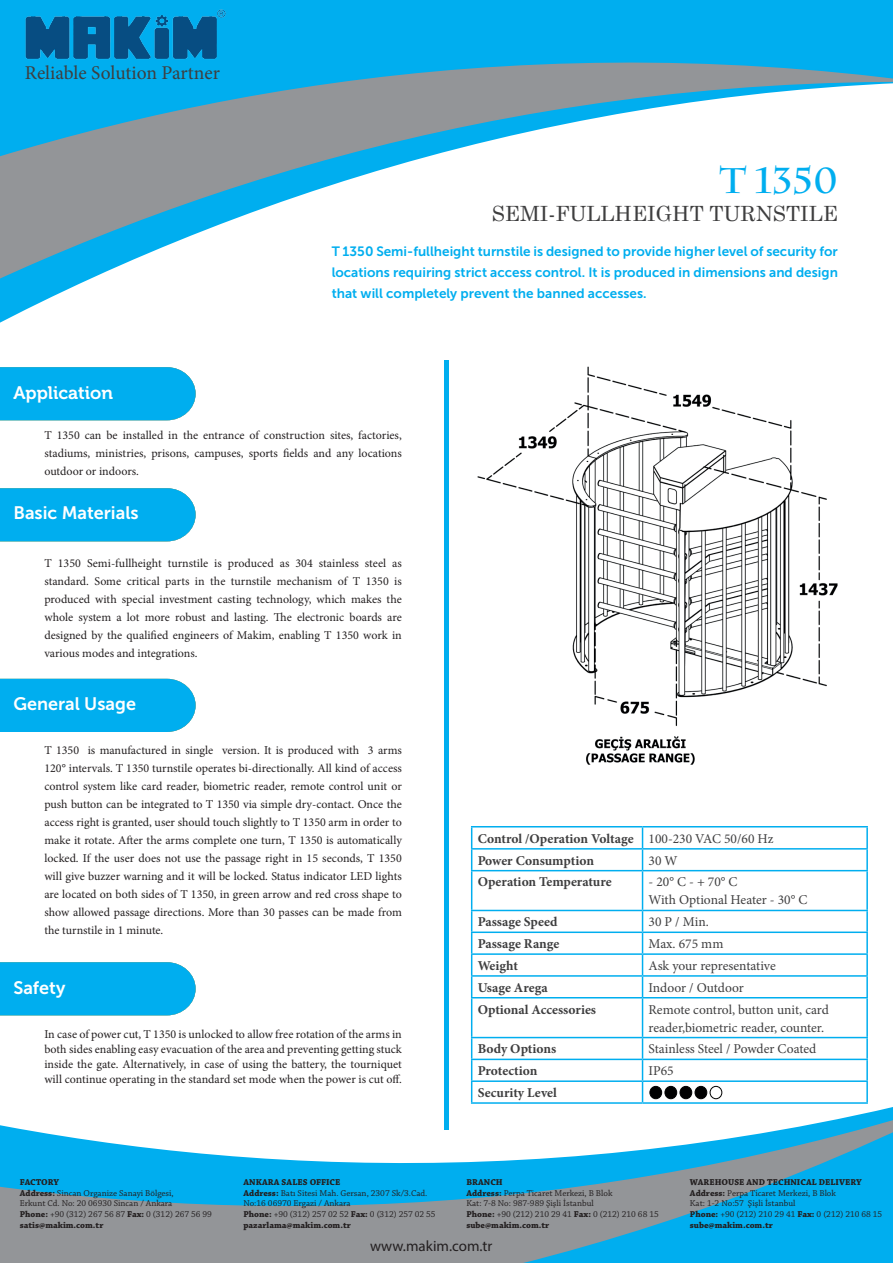
<style>
.page{position:relative;width:893px;height:1263px;background:#fff}
.page>*{position:absolute;margin:0;border:0;box-sizing:border-box;transform-origin:0 0}
.t1{font:700 36px "Charlemagne Std";color:#00aeef}
.t2{font:21px "Century Schoolbook";color:#3e3e3f}
.t3{font:19.5px "Minion Pro";color:#3e3e3f}
.t4{font:18px "Museo Sans 700";color:#fff}
.t5{font:18px "Museo 700";color:#fff}
.t6{font:15px "Myriad Pro";color:#231f20}
.t7{font:13.5px/21px "Museo Sans 700";color:#00aeef;text-align:justify}
.t8{font:13.5px/18px "Minion Pro";color:#3e3e3f}
.t9{font:700 13.5px/22px "Minion Pro";color:#3e3e3f}
.t10{font:12px/18px "Minion Pro";color:#231f20;text-align:justify}
.t11{font:9px/10.8px "Chaparral Pro";color:#231f20}
.s1{font-weight:400}
.s2{font-weight:700}
</style>
<div class="page">
<svg style="left:642px;top:827px;width:1px;height:43px"></svg>
<hr style="left:642px;top:871px;width:1px;height:39px;background:#00aeef">
<svg style="left:642px;top:911px;width:1px;height:86px"></svg>
<hr style="left:642px;top:998px;width:1px;height:39px;background:#00aeef">
<svg style="left:642px;top:1038px;width:1px;height:37px"></svg>
<hr style="left:866px;top:849px;width:2px;height:21px;background:#00aeef">
<hr style="left:866px;top:911px;width:2px;height:20px;background:#00aeef">
<hr style="left:866px;top:933px;width:2px;height:20px;background:#00aeef">
<hr style="left:866px;top:955px;width:2px;height:20px;background:#00aeef">
<svg style="left:471px;top:911px;width:1px;height:86px"></svg>
<hr style="left:866px;top:977px;width:2px;height:20px;background:#00aeef">
<hr style="left:471px;top:826px;width:171px;height:1px;background:#00aeef">
<svg style="left:471px;top:827px;width:1px;height:43px"></svg>
<hr style="left:642px;top:826px;width:226px;height:1px;background:#00aeef">
<hr style="left:866px;top:827px;width:2px;height:21px;background:#00aeef">
<hr style="left:471px;top:848px;width:171px;height:1px;background:#00aeef">
<hr style="left:642px;top:848px;width:226px;height:1px;background:#00aeef">
<hr style="left:471px;top:870px;width:171px;height:1px;background:#00aeef">
<hr style="left:471px;top:871px;width:1px;height:39px;background:#00aeef">
<hr style="left:642px;top:870px;width:226px;height:1px;background:#00aeef">
<hr style="left:866px;top:871px;width:2px;height:39px;background:#00aeef">
<hr style="left:471px;top:910px;width:171px;height:1px;background:#00aeef">
<hr style="left:642px;top:910px;width:226px;height:1px;background:#00aeef">
<hr style="left:471px;top:931px;width:171px;height:2px;background:#00aeef">
<hr style="left:642px;top:931px;width:226px;height:2px;background:#00aeef">
<hr style="left:471px;top:953px;width:171px;height:2px;background:#00aeef">
<hr style="left:642px;top:953px;width:226px;height:2px;background:#00aeef">
<hr style="left:471px;top:975px;width:171px;height:2px;background:#00aeef">
<hr style="left:642px;top:975px;width:226px;height:2px;background:#00aeef">
<hr style="left:471px;top:997px;width:171px;height:1px;background:#00aeef">
<hr style="left:471px;top:998px;width:1px;height:39px;background:#00aeef">
<hr style="left:642px;top:997px;width:226px;height:1px;background:#00aeef">
<hr style="left:866px;top:998px;width:2px;height:39px;background:#00aeef">
<hr style="left:471px;top:1037px;width:171px;height:1px;background:#00aeef">
<hr style="left:642px;top:1037px;width:226px;height:1px;background:#00aeef">
<hr style="left:866px;top:1038px;width:2px;height:21px;background:#00aeef">
<hr style="left:471px;top:1059px;width:171px;height:1px;background:#00aeef">
<hr style="left:642px;top:1059px;width:226px;height:1px;background:#00aeef">
<hr style="left:866px;top:1060px;width:2px;height:20px;background:#00aeef">
<svg style="left:471px;top:1038px;width:1px;height:37px"></svg>
<svg style="left:470px;top:1075px;width:398px;height:12px"></svg>
<svg style="left:0;top:186px;width:329px;height:124px"></svg>
<svg style="left:0;top:0;width:893px;height:186px"></svg>
<div style="left:0;top:367px;width:196px;height:53px;background:#00aeef"></div>
<div style="left:444px;top:360px;width:5px;height:770px;background:#00aeef"></div>
<img style="left:478px;top:366px;width:360px;height:399px">
<svg style="left:0;top:1088px;width:893px;height:175px"></svg>
<img style="left:23px;top:7px;width:204px;height:55px">
<div style="left:0;top:488px;width:196px;height:53px;background:#00aeef"></div>
<div style="left:0;top:679px;width:196px;height:53px;background:#00aeef"></div>
<div style="left:0;top:962px;width:196px;height:53px;background:#00aeef"></div>
<h3 class="t3" style="left:25px;top:60px;width:197px">Reliable Solution Partner</h3>
<h1 class="t1" style="left:719px;top:159px;width:120px">T 1350</h1>
<h2 class="t2" style="left:492px;top:196px;width:348px">SEMI-FULLHEIGHT TURNSTILE</h2>
<p class="t7" style="left:332px;top:240px;width:508px">T 1350 Semi-fullheight turnstile is designed to provide higher level of security for locations requiring strict access control. It is produced in dimensions and design that will completely prevent the banned accesses.</p>
<h3 class="t5" style="left:13px;top:383px;width:101px">Application</h3>
<p class="t10" style="left:44px;top:426px;width:359px">T 1350 can be installed in the entrance of construction sites, factories, stadiums, ministries, prisons, campuses, sports fields and any locations outdoor or indoors.</p>
<h3 class="t4" style="left:13px;top:502px;width:127px">Basic Materials</h3>
<p class="t10" style="left:44px;top:555px;width:359px">T 1350 Semi-fullheight turnstile is produced as 304 stainless steel as standard. Some critical parts in the turnstile mechanism of T 1350 is produced with special investment casting technology, which makes the whole system a lot more robust and lasting. The electronic boards are designed by the qualified engineers of Makim, enabling T 1350 work in various modes and integrations.</p>
<h3 class="t4" style="left:13px;top:694px;width:124px">General Usage</h3>
<p class="t10" style="left:44px;top:741px;width:359px">T 1350 is manufactured in single version. It is produced with 3 arms 120° intervals. T 1350 turnstile operates bi-directionally. All kind of access control system like card reader, biometric reader, remote control unit or push button can be integrated to T 1350 via simple dry-contact. Once the access right is granted, user should touch slightly to T 1350 arm in order to make it rotate. After the arms complete one turn, T 1350 is automatically locked. If the user does not use the passage right in 15 seconds, T 1350 will give buzzer warning and it will be locked. Status indicator LED lights are located on both sides of T 1350, in green arrow and red cross shape to show allowed passage directions. More than 30 passes can be made from the turnstile in 1 minute.</p>
<h3 class="t4" style="left:13px;top:977px;width:53px">Safety</h3>
<p class="t10" style="left:44px;top:1026px;width:359px;line-height:15px">In case of power cut, T 1350 is unlocked to allow free rotation of the arms in both sides enabling easy evacuation of the area and preventing getting stuck inside the gate. Alternatively, in case of using the battery, the tourniquet will continue operating in the standard set mode when the power is cut off.</p>
<p class="t9" style="left:478px;top:827px;width:297px">Control /Operation Voltage <span class="s1">100-230 VAC 50/60 Hz<br></span>Power Consumption</p>
<p class="t8" style="left:648px;top:851px;width:31px">30 W</p>
<p class="t9" style="left:478px;top:871px;width:136px">Operation Temperature</p>
<p class="t8" style="left:648px;top:873px;width:160px">- 20° C - + 70° C<br>With Optional Heater - 30° C</p>
<p class="t9" style="left:478px;top:911px;width:81px">Passage Speed</p>
<p class="t8" style="left:648px;top:913px;width:62px">30 P / Min.</p>
<p class="t9" style="left:478px;top:932px;width:83px">Passage Range</p>
<p class="t8" style="left:648px;top:935px;width:76px">Max. 675 mm</p>
<p class="t9" style="left:478px;top:954px;width:42px">Weight</p>
<p class="t8" style="left:648px;top:957px;width:129px">Ask your representative</p>
<p class="t9" style="left:478px;top:976px;width:71px">Usage Arega</p>
<p class="t8" style="left:648px;top:978px;width:97px">Indoor / Outdoor</p>
<p class="t9" style="left:478px;top:998px;width:120px">Optional Accessories</p>
<p class="t8" style="left:648px;top:1000px;width:182px">Remote control, button unit, card reader,biometric reader, counter.</p>
<p class="t9" style="left:478px;top:1038px;width:80px">Body Options</p>
<p class="t8" style="left:648px;top:1040px;width:169px">Stainless Steel / Powder Coated</p>
<p class="t9" style="left:478px;top:1060px;width:61px">Protection</p>
<p class="t8" style="left:648px;top:1062px;width:27px">IP65</p>
<p class="t9" style="left:478px;top:1081px;width:81px">Security Level</p>
<p class="t11" style="left:20px;top:1177px;width:194px"><span class="s2">FACTORY<br>Address:</span> Sincan Organize Sanayi Bölgesi,<br>Erkunt Cd. No: 20 06930 Sincan / Ankara<br><span class="s2">Phone:</span> +90 (312) 267 56 87 <span class="s2">Fax:</span> 0 (312) 267 56 99 <span class="s2">satis@makim.com.tr</span></p>
<p class="t11" style="left:466px;top:1177px;width:194px"><span class="s2">BRANCH<br>Address:</span> Perpa Ticaret Merkezi, B Blok<br>Kat: 7-8 No: 987-989 Şişli İstanbul<br><span class="s2">Phone:</span> +90 (212) 210 29 41 <span class="s2">Fax:</span> 0 (212) 210 68 15 <span class="s2">sube@makim.com.tr</span></p>
<p class="t11" style="left:243px;top:1177px;width:194px"><span class="s2">ANKARA SALES OFFICE<br>Address:</span> Batı Sitesi Mah. Gersan, 2307 Sk/3.Cad.<br>No:16 06970 Ergazi / Ankara<br><span class="s2">Phone:</span> +90 (312) 257 02 52 <span class="s2">Fax:</span> 0 (312) 257 02 55 <span class="s2">pazarlama@makim.com.tr</span></p>
<p class="t11" style="left:690px;top:1177px;width:194px"><span class="s2">WAREHOUSE AND TECHNICAL DELIVERY Address:</span> Perpa Ticaret Merkezi, B Blok<br>Kat: 1-2 No:57 Şişli İstanbul<br><span class="s2">Phone:</span> +90 (212) 210 29 41 <span class="s2">Fax:</span> 0 (212) 210 68 15 <span class="s2">sube@makim.com.tr</span></p>
<p class="t6" style="left:370px;top:1237px;width:124px">www.makim.com.tr</p>
</div>
